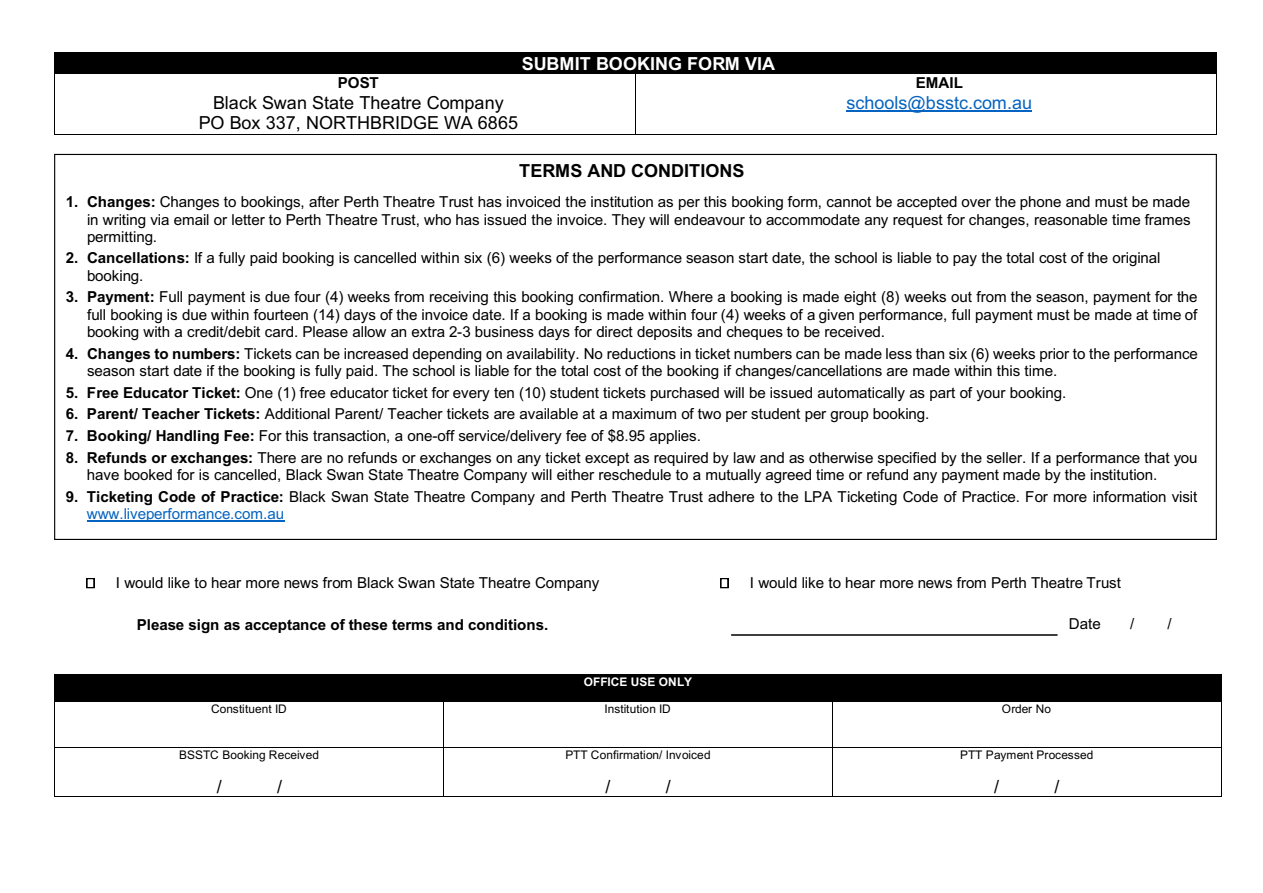
<style>
.page{position:relative;width:1263px;height:893px;background:#fff}
.page>*{position:absolute;margin:0;border:0;box-sizing:border-box;transform-origin:0 0}
.t1{font:18px/20.9px "Arial";color:#000;text-align:center}
.t2{font:700 18px "Arial";color:#fff}
.t3{font:18px "Arial";color:#0563c1}
.t4{font:700 18px "Arial";color:#000}
.t5{font:15.15px/17.2px "Arial";letter-spacing:-.01em;color:#000}
.t6{font:700 15.15px "Arial";letter-spacing:-.01em;color:#000}
.t7{font:11.85px "Arial";color:#000}
.t8{font:700 11.85px "Arial";color:#fff}
.s1{font-weight:700}
.s2{color:#0563c1}
</style>
<div class="page">
<div style="left:62px;top:53px;width:1146px;height:21px;background:#000"></div>
<hr style="left:55px;top:53px;width:1161px;height:1px;background:#000">
<hr style="left:846px;top:110px;width:186px;height:2px;background:#0563c1">
<svg style="left:54px;top:53px;width:1px;height:21px"></svg>
<hr style="left:55px;top:74px;width:580px;height:1px;background:#000">
<hr style="left:636px;top:74px;width:580px;height:1px;background:#000">
<svg style="left:1216px;top:53px;width:1px;height:21px"></svg>
<hr style="left:54px;top:74px;width:1px;height:60px;background:#000">
<hr style="left:55px;top:134px;width:580px;height:1px;background:#000">
<hr style="left:635px;top:74px;width:1px;height:60px;background:#000">
<hr style="left:636px;top:134px;width:580px;height:1px;background:#000">
<hr style="left:1216px;top:74px;width:1px;height:60px;background:#000">
<div style="left:55px;top:675px;width:1166px;height:26px;background:#000"></div>
<hr style="left:55px;top:674px;width:1166px;height:1px;background:#000">
<hr style="left:55px;top:701px;width:388px;height:1px;background:#000">
<hr style="left:444px;top:701px;width:388px;height:1px;background:#000">
<hr style="left:833px;top:701px;width:388px;height:1px;background:#000">
<svg style="left:1221px;top:674px;width:1px;height:28px"></svg>
<hr style="left:55px;top:702px;width:1px;height:45px;background:#000">
<hr style="left:443px;top:702px;width:1px;height:45px;background:#000">
<hr style="left:832px;top:702px;width:1px;height:45px;background:#000">
<hr style="left:1221px;top:702px;width:1px;height:45px;background:#000">
<hr style="left:55px;top:747px;width:388px;height:1px;background:#000">
<hr style="left:444px;top:747px;width:388px;height:1px;background:#000">
<hr style="left:833px;top:747px;width:388px;height:1px;background:#000">
<hr style="left:55px;top:748px;width:1px;height:48px;background:#000">
<hr style="left:55px;top:796px;width:388px;height:1px;background:#000">
<hr style="left:443px;top:748px;width:1px;height:48px;background:#000">
<hr style="left:444px;top:796px;width:388px;height:1px;background:#000">
<hr style="left:832px;top:748px;width:1px;height:48px;background:#000">
<hr style="left:833px;top:796px;width:388px;height:1px;background:#000">
<hr style="left:1221px;top:748px;width:1px;height:48px;background:#000">
<hr style="left:87px;top:521px;width:197px;height:1px;background:#0563c1">
<hr style="left:731px;top:634px;width:326px;height:2px;background:#000">
<svg style="left:86px;top:578px;width:9px;height:10px"></svg>
<svg style="left:720px;top:578px;width:9px;height:10px"></svg>
<p class="t2" style="left:522px;top:51px;width:255px">SUBMIT BOOKING FORM VIA</p>
<p class="t6" style="left:338px;top:72px;width:42px">POST</p>
<p class="t1" style="left:199px;top:92px;width:321px">Black Swan State Theatre Company<br>PO Box 337, NORTHBRIDGE WA 6865</p>
<p class="t6" style="left:916px;top:72px;width:49px">EMAIL</p>
<p class="t3" style="left:846px;top:90px;width:187px">schools@bsstc.com.au</p>
<p class="t4" style="left:519px;top:158px;width:227px">TERMS AND CONDITIONS</p>
<p class="t5" style="left:87px;top:193px;width:1105px;text-align:justify;text-indent:-21px"><span class="s1">1. Changes:</span> Changes to bookings, after Perth Theatre Trust has invoiced the institution as per this booking form, cannot be accepted over the phone and must be made in writing via email or letter to Perth Theatre Trust, who has issued the invoice. They will endeavour to accommodate any request for changes, reasonable time frames permitting.</p>
<p class="t5" style="left:87px;top:249px;width:1075px;text-indent:-21px"><span class="s1">2. Cancellations:</span> If a fully paid booking is cancelled within six (6) weeks of the performance season start date, the school is liable to pay the total cost of the original booking.</p>
<p class="t5" style="left:87px;top:288px;width:1112px;text-align:justify;text-indent:-21px"><span class="s1">3. Payment:</span> Full payment is due four (4) weeks from receiving this booking confirmation. Where a booking is made eight (8) weeks out from the season, payment for the full booking is due within fourteen (14) days of the invoice date. If a booking is made within four (4) weeks of a given performance, full payment must be made at time of booking with a credit/debit card. Please allow an extra 2-3 business days for direct deposits and cheques to be received.</p>
<p class="t5" style="left:87px;top:345px;width:1112px;text-indent:-21px"><span class="s1">4. Changes to numbers:</span> Tickets can be increased depending on availability. No reductions in ticket numbers can be made less than six (6) weeks prior to the performance season start date if the booking is fully paid. The school is liable for the total cost of the booking if changes/cancellations are made within this time.</p>
<p class="t5" style="left:66px;top:384px;width:1002px"><span class="s1">5. Free Educator Ticket:</span> One (1) free educator ticket for every ten (10) student tickets purchased will be issued automatically as part of your booking.</p>
<p class="t5" style="left:66px;top:405px;width:865px"><span class="s1">6. Parent/ Teacher Tickets:</span> Additional Parent/ Teacher tickets are available at a maximum of two per student per group booking.</p>
<p class="t5" style="left:66px;top:427px;width:637px"><span class="s1">7. Booking/ Handling Fee:</span> For this transaction, a one-off service/delivery fee of $8.95 applies.</p>
<p class="t5" style="left:87px;top:449px;width:1112px;text-indent:-21px"><span class="s1">8. Refunds or exchanges:</span> There are no refunds or exchanges on any ticket except as required by law and as otherwise specified by the seller. If a performance that you have booked for is cancelled, Black Swan State Theatre Company will either reschedule to a mutually agreed time or refund any payment made by the institution.</p>
<p class="t5" style="left:87px;top:488px;width:1112px;text-indent:-21px"><span class="s1">9. Ticketing Code of Practice:</span> Black Swan State Theatre Company and Perth Theatre Trust adhere to the LPA Ticketing Code of Practice. For more information visit <span class="s2">www.liveperformance.com.au</span></p>
<p class="t5" style="left:116px;top:574px;width:485px">I would like to hear more news from Black Swan State Theatre Company</p>
<p class="t5" style="left:750px;top:574px;width:373px">I would like to hear more news from Perth Theatre Trust</p>
<p class="t6" style="left:137px;top:614px;width:413px">Please sign as acceptance of these terms and conditions.</p>
<p class="t5" style="left:1069px;top:615px;width:33px">Date</p>
<p class="t5" style="left:1130px;top:615px;width:6px">/</p>
<p class="t5" style="left:1167px;top:615px;width:6px">/</p>
<p class="t8" style="left:584px;top:674px;width:110px">OFFICE USE ONLY</p>
<p class="t7" style="left:211px;top:701px;width:77px">Constituent ID</p>
<p class="t7" style="left:605px;top:701px;width:68px">Institution ID</p>
<p class="t7" style="left:1002px;top:701px;width:51px">Order No</p>
<p class="t7" style="left:179px;top:747px;width:141px">BSSTC Booking Received</p>
<p class="t1" style="left:217px;top:776px;width:7px">/</p>
<p class="t1" style="left:277px;top:776px;width:7px">/</p>
<p class="t7" style="left:565px;top:747px;width:147px">PTT Confirmation/ Invoiced</p>
<p class="t1" style="left:605px;top:776px;width:7px">/</p>
<p class="t1" style="left:666px;top:776px;width:7px">/</p>
<p class="t7" style="left:960px;top:747px;width:135px">PTT Payment Processed</p>
<p class="t1" style="left:994px;top:776px;width:7px">/</p>
<p class="t1" style="left:1054px;top:776px;width:7px">/</p>
</div>
